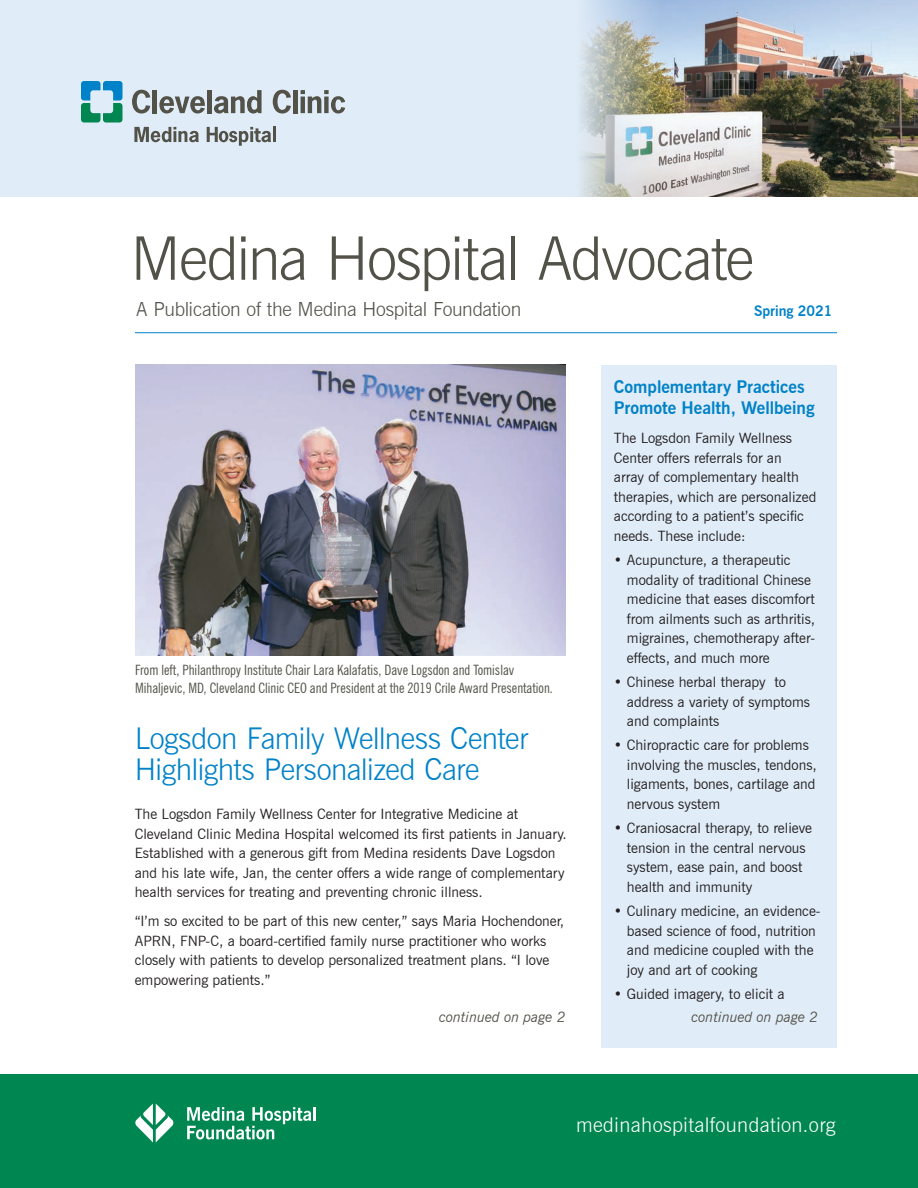
<style>
.page{position:relative;width:918px;height:1188px;background:#fff}
.page>*{position:absolute;margin:0;border:0;box-sizing:border-box;transform-origin:0 0}
.t1{font:300 60px "News Gothic BT";letter-spacing:-.03em;color:#535249}
.t2{font:300 30px/31.5px "News Gothic BT";letter-spacing:-.02em;color:#0082c8}
.t3{font:300 20.25px "News Gothic BT";letter-spacing:.015em;color:#fff}
.t4{font:300 19.5px "News Gothic BT";letter-spacing:-.015em;color:#535249}
.t5{font:700 17.25px/21px "News Gothic BT";color:#0082c8}
.t6{font:14.25px/19.5px "News Gothic BT";color:#231f20}
.t7{font:condensed 14.25px/18px "News Gothic BT";color:#535249}
.t8{font:italic 14.25px "News Gothic BT";color:#535249}
.t9{font:700 14.25px "News Gothic BT";color:#0082c8}
</style>
<div class="page">
<div style="left:0;top:0;width:918px;height:197px;background:#e0ecf7"></div>
<img style="left:581px;top:0;width:337px;height:197px">
<div style="left:0;top:1074px;width:918px;height:114px;background:#008751"></div>
<hr style="left:313px;top:1107px;width:3px;height:14px;background:#fff">
<svg style="left:187px;top:1107px;width:124px;height:32px"></svg>
<svg style="left:135px;top:1104px;width:39px;height:38px"></svg>
<hr style="left:135px;top:332px;width:702px;height:1px;background:#0082c8">
<div style="left:602px;top:365px;width:235px;height:683px;background:#e0ecf7"></div>
<svg style="left:132px;top:90px;width:18px;height:24px"></svg>
<hr style="left:153px;top:90px;width:4px;height:23px;background:#535249">
<svg style="left:159px;top:96px;width:46px;height:18px"></svg>
<div style="left:207px;top:90px;width:5px;height:23px;background:#535249"></div>
<svg style="left:214px;top:90px;width:48px;height:24px"></svg>
<svg style="left:273px;top:90px;width:18px;height:24px"></svg>
<div style="left:293px;top:90px;width:5px;height:23px;background:#535249"></div>
<svg style="left:301px;top:90px;width:44px;height:24px"></svg>
<svg style="left:81px;top:81px;width:41px;height:42px"></svg>
<svg style="left:134px;top:127px;width:65px;height:15px"></svg>
<svg style="left:207px;top:127px;width:64px;height:19px"></svg>
<hr style="left:273px;top:127px;width:3px;height:15px;background:#535249">
<img style="left:135px;top:364px;width:431px;height:291px">
<h1 class="t1" style="left:130px;top:222px;width:625px">Medina Hospital Advocate</h1>
<h3 class="t4" style="left:136px;top:297px;width:387px">A Publication of the Medina Hospital Foundation</h3>
<p class="t9" style="left:754px;top:302px;width:80px">Spring 2021</p>
<p class="t7" style="left:135px;top:661px;width:419px">From left, Philanthropy Institute Chair Lara Kalafatis, Dave Logsdon and Tomislav<br>Mihaljevic, MD, Cleveland Clinic CEO and President at the 2019 Crile Award Presentation.</p>
<h2 class="t2" style="left:135px;top:722px;width:395px">Logsdon Family Wellness Center<br>Highlights Personalized Care</h2>
<p class="t6" style="left:135px;top:804px;width:434px">The Logsdon Family Wellness Center for Integrative Medicine at Cleveland Clinic Medina Hospital welcomed its first patients in January.<br>Established with a generous gift from Medina residents Dave Logsdon and his late wife, Jan, the center offers a wide range of complementary health services for treating and preventing chronic illness.</p>
<p class="t6" style="left:135px;top:912px;width:431px">“I’m so excited to be part of this new center,” says Maria Hochendoner, APRN, FNP-C, a board-certified family nurse practitioner who works closely with patients to develop personalized treatment plans. “I love empowering patients.”</p>
<p class="t8" style="left:439px;top:1009px;width:128px">continued on page 2</p>
<p class="t5" style="left:614px;top:376px;width:202px">Complementary Practices<br>Promote Health, Wellbeing</p>
<p class="t6" style="left:614px;top:429px;width:204px">The Logsdon Family Wellness<br>Center offers referrals for an<br>array of complementary health therapies, which are personalized according to a patient’s specific needs. These include:</p>
<p class="t6" style="left:627px;top:550px;width:190px;text-indent:-13px">• Acupuncture, a therapeutic modality of traditional Chinese medicine that eases discomfort from ailments such as arthritis, migraines, chemotherapy after&shy;effects, and much more</p>
<p class="t6" style="left:627px;top:672px;width:185px;text-indent:-13px">• Chinese herbal therapy to address a variety of symptoms and complaints</p>
<p class="t6" style="left:627px;top:736px;width:191px;text-indent:-13px">• Chiropractic care for problems involving the muscles, tendons, ligaments, bones, cartilage and nervous system</p>
<p class="t6" style="left:627px;top:818px;width:187px;text-indent:-13px">• Craniosacral therapy, to relieve tension in the central nervous system, ease pain, and boost health and immunity</p>
<p class="t6" style="left:627px;top:901px;width:195px;text-indent:-13px">• Culinary medicine, an evidence&shy;based science of food, nutrition and medicine coupled with the joy and art of cooking</p>
<p class="t6" style="left:614px;top:984px;width:172px">• Guided imagery, to elicit a</p>
<p class="t8" style="left:692px;top:1009px;width:128px">continued on page 2</p>
<h3 class="t3" style="left:576px;top:1112px;width:261px">medinahospitalfoundation.org</h3>
</div>
